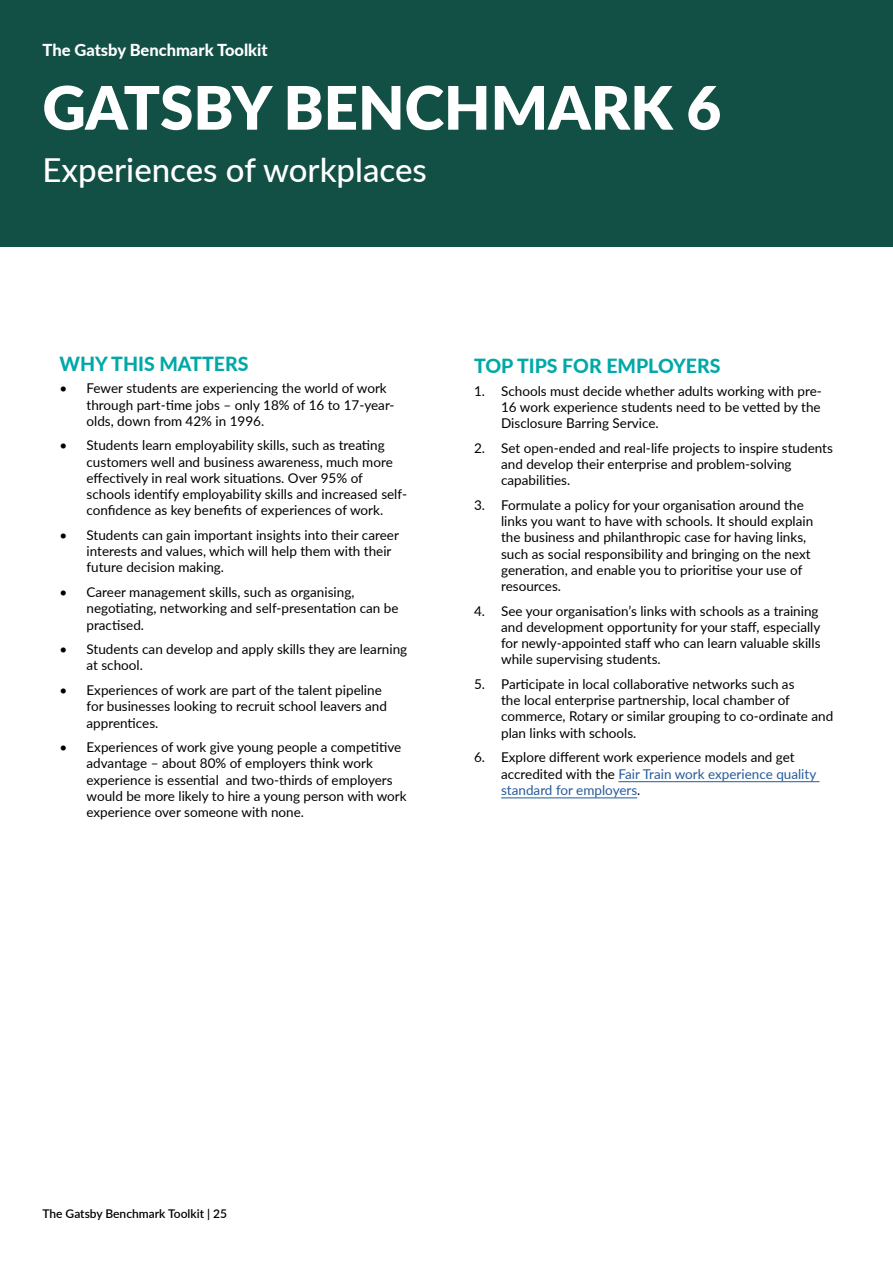
<style>
.page{position:relative;width:893px;height:1263px;background:#fff}
.page>*{position:absolute;margin:0;border:0;box-sizing:border-box;transform-origin:0 0}
.t1{font:900 60px "Lato";color:#fff}
.t2{font:500 33px "Lato";color:#fff}
.t3{font:800 19.5px "Lato";color:#00a8a8}
.t4{font:800 16.5px "Lato";color:#fff}
.t5{font:13.5px/16.2px "Lato";color:#000}
.t6{font:600 12px "Lato";color:#000}
.s1{color:#275b9b}
</style>
<div class="page">
<div style="left:0;top:0;width:893px;height:247px;background:#124f44"></div>
<hr style="left:618px;top:781px;width:201px;height:1px;background:#275b9b">
<hr style="left:501px;top:797px;width:136px;height:1px;background:#275b9b">
<p class="t4" style="left:43px;top:38px;width:227px">The Gatsby Benchmark Toolkit</p>
<h1 class="t1" style="left:43px;top:63px;width:680px">GATSBY BENCHMARK 6</h1>
<h2 class="t2" style="left:43px;top:146px;width:386px">Experiences of workplaces</h2>
<h3 class="t3" style="left:60px;top:349px;width:190px">WHY THIS MATTERS</h3>
<p class="t5" style="left:87px;top:380px;width:310px;text-indent:-27px">• Fewer students are experiencing the world of work through part-time jobs – only 18% of 16 to 17-year&shy;olds, down from 42% in 1996.</p>
<p class="t5" style="left:87px;top:437px;width:322px;text-indent:-27px">• Students learn employability skills, such as treating customers well and business awareness, much more effectively in real work situations. Over 95% of schools identify employability skills and increased self&shy;confidence as key benefits of experiences of work.</p>
<p class="t5" style="left:87px;top:526px;width:314px;text-indent:-27px">• Students can gain important insights into their career interests and values, which will help them with their future decision making.</p>
<p class="t5" style="left:87px;top:583px;width:314px;text-indent:-27px">• Career management skills, such as organising, negotiating, networking and self-presentation can be practised.</p>
<p class="t5" style="left:87px;top:641px;width:322px;text-indent:-27px">• Students can develop and apply skills they are learning at school.</p>
<p class="t5" style="left:87px;top:681px;width:302px;text-indent:-27px">• Experiences of work are part of the talent pipeline for businesses looking to recruit school leavers and apprentices.</p>
<p class="t5" style="left:87px;top:739px;width:322px;text-indent:-27px">• Experiences of work give young people a competitive advantage – about 80% of employers think work experience is essential and two-thirds of employers would be more likely to hire a young person with work experience over someone with none.</p>
<h3 class="t3" style="left:474px;top:352px;width:248px">TOP TIPS FOR EMPLOYERS</h3>
<p class="t5" style="left:501px;top:382px;width:322px;text-align:justify;text-indent:-27px">1. Schools must decide whether adults working with pre-16 work experience students need to be vetted by the Disclosure Barring Service.</p>
<p class="t5" style="left:501px;top:439px;width:333px;text-indent:-27px">2. Set open-ended and real-life projects to inspire students and develop their enterprise and problem-solving capabilities.</p>
<p class="t5" style="left:501px;top:496px;width:314px;text-indent:-27px">3. Formulate a policy for your organisation around the links you want to have with schools. It should explain the business and philanthropic case for having links, such as social responsibility and bringing on the next generation, and enable you to prioritise your use of resources.</p>
<p class="t5" style="left:501px;top:602px;width:321px;text-indent:-27px">4. See your organisation’s links with schools as a training and development opportunity for your staff, especially for newly-appointed staff who can learn valuable skills while supervising students.</p>
<p class="t5" style="left:501px;top:675px;width:334px;text-indent:-27px">5. Participate in local collaborative networks such as<br>the local enterprise partnership, local chamber of commerce, Rotary or similar grouping to co-ordinate and plan links with schools.</p>
<p class="t5" style="left:501px;top:749px;width:317px;text-indent:-27px">6. Explore different work experience models and get accredited with the <span class="s1">Fair Train work experience quality standard for employers</span>.</p>
<p class="t6" style="left:43px;top:1205px;width:186px">The Gatsby Benchmark Toolkit | 25</p>
</div>
